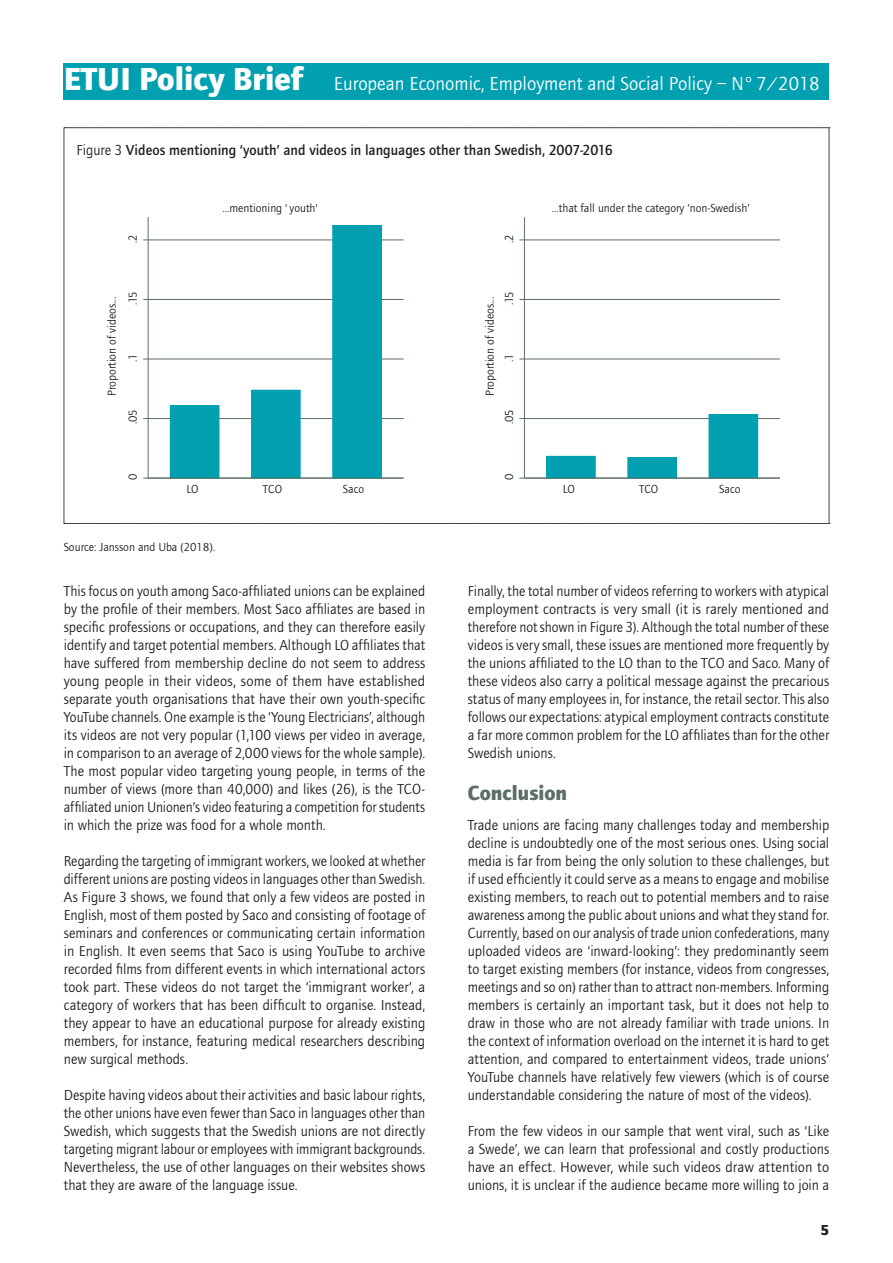
<style>
.page{position:relative;width:893px;height:1263px;background:#fff}
.page>*{position:absolute;margin:0;border:0;box-sizing:border-box;transform-origin:0 0}
.t1{font:700 21px "Foundry Journal";letter-spacing:-.005em;color:#5d6e65}
.t2{font:19.5px "Foundry Journal";color:#fff}
.t3{font:15px/18px "Foundry Journal";color:#231f20;text-align:justify;scale:.96 1}
.t4{font:15px/18px "Foundry Journal";color:#231f20;text-align:justify}
.t5{font:15px/18px "Foundry Journal";color:#231f20;text-align:justify;scale:.95 1}
.t6{font:500 15px "Foundry Journal";color:#231f20}
.t7{font:700 15px "Foundry Journal";color:#231f20}
.t8{font:12px "Foundry Journal";color:#231f20}
.s1{font-weight:700;font-size:33px}
.s2{font-weight:400}
</style>
<div class="page">
<div style="left:64px;top:64px;width:765px;height:36px;background:#00a0b0"></div>
<svg style="left:64px;top:127px;width:766px;height:397px"></svg>
<hr style="left:524px;top:478px;width:256px;height:1px;background:#5d6e65">
<h2 class="t2" style="left:64px;top:73px;width:758px"><span class="s1">ETUI Policy Brief</span> European Economic, Employment and Social Policy – N° 7/2018</h2>
<p class="t6" style="left:77px;top:141px;width:538px"><span class="s2">Figure 3</span> Videos mentioning ‘youth’ and videos in languages other than Swedish, 2007-2016</p>
<p class="t8" style="left:223px;top:202px;width:99px">...mentioning 'youth'</p>
<p class="t8" style="left:552px;top:202px;width:199px">...that fall under the category ‘non-Swedish’</p>
<p class="t8" style="left:126px;top:243px;width:10px;rotate:-90deg">.2</p>
<p class="t8" style="left:503px;top:243px;width:10px;rotate:-90deg">.2</p>
<p class="t8" style="left:105px;top:396px;width:100px;rotate:-90deg">Proportion of videos...</p>
<p class="t8" style="left:126px;top:305px;width:15px;rotate:-90deg">.15</p>
<p class="t8" style="left:126px;top:362px;width:10px;rotate:-90deg">.1</p>
<p class="t8" style="left:483px;top:396px;width:100px;rotate:-90deg">Proportion of videos...</p>
<p class="t8" style="left:503px;top:305px;width:15px;rotate:-90deg">.15</p>
<p class="t8" style="left:503px;top:362px;width:10px;rotate:-90deg">.1</p>
<p class="t8" style="left:126px;top:424px;width:17px;rotate:-90deg">.05</p>
<p class="t8" style="left:503px;top:424px;width:17px;rotate:-90deg">.05</p>
<p class="t8" style="left:126px;top:480px;width:8px;rotate:-90deg">0</p>
<p class="t8" style="left:503px;top:480px;width:8px;rotate:-90deg">0</p>
<p class="t8" style="left:186px;top:483px;width:14px">LO</p>
<p class="t8" style="left:263px;top:483px;width:21px">TCO</p>
<p class="t8" style="left:343px;top:483px;width:23px">Saco</p>
<p class="t8" style="left:563px;top:483px;width:14px">LO</p>
<p class="t8" style="left:639px;top:483px;width:21px">TCO</p>
<p class="t8" style="left:719px;top:483px;width:23px">Saco</p>
<p class="t8" style="left:64px;top:540px;width:153px">Source: Jansson and Uba (2018).</p>
<p class="t3" style="left:64px;top:582px;width:378px">This focus on youth among Saco-affiliated unions can be explained by the profile of their members. Most Saco affiliates are based in specific professions or occupations, and they can therefore easily identify and target potential members. Although LO affiliates that have suffered from membership decline do not seem to address young people in their videos, some of them have established separate youth organisations that have their own youth-specific YouTube channels. One example is the ‘Young Electricians’, although its videos are not very popular (1,100 views per video in average, in comparison to an average of 2,000 views for the whole sample).<br>The most popular video targeting young people, in terms of the number of views (more than 40,000) and likes (26), is the TCO&shy;affiliated union Unionen’s video featuring a competition for students in which the prize was food for a whole month.</p>
<p class="t5" style="left:64px;top:852px;width:382px">Regarding the targeting of immigrant workers, we looked at whether different unions are posting videos in languages other than Swedish.<br>As Figure 3 shows, we found that only a few videos are posted in English, most of them posted by Saco and consisting of footage of seminars and conferences or communicating certain information in English. It even seems that Saco is using YouTube to archive recorded films from different events in which international actors took part. These videos do not target the ‘immigrant worker’, a category of workers that has been difficult to organise. Instead, they appear to have an educational purpose for already existing members, for instance, featuring medical researchers describing new surgical methods.</p>
<p class="t3" style="left:64px;top:1086px;width:378px">Despite having videos about their activities and basic labour rights, the other unions have even fewer than Saco in languages other than Swedish, which suggests that the Swedish unions are not directly targeting migrant labour or employees with immigrant backgrounds.<br>Nevertheless, the use of other languages on their websites shows that they are aware of the language issue.</p>
<p class="t3" style="left:468px;top:582px;width:378px">Finally, the total number of videos referring to workers with atypical employment contracts is very small (it is rarely mentioned and therefore not shown in Figure 3). Although the total number of these videos is very small, these issues are mentioned more frequently by the unions affiliated to the LO than to the TCO and Saco. Many of these videos also carry a political message against the precarious status of many employees in, for instance, the retail sector. This also follows our expectations: atypical employment contracts constitute a far more common problem for the LO affiliates than for the other Swedish unions.</p>
<h1 class="t1" style="left:468px;top:780px;width:101px">Conclusion</h1>
<p class="t4" style="left:468px;top:816px;width:363px">Trade unions are facing many challenges today and membership decline is undoubtedly one of the most serious ones. Using social media is far from being the only solution to these challenges, but if used efficiently it could serve as a means to engage and mobilise existing members, to reach out to potential members and to raise awareness among the public about unions and what they stand for.<br>Currently, based on our analysis of trade union confederations, many uploaded videos are ‘inward-looking’: they predominantly seem to target existing members (for instance, videos from congresses, meetings and so on) rather than to attract non-members. Informing members is certainly an important task, but it does not help to draw in those who are not already familiar with trade unions. In the context of information overload on the internet it is hard to get attention, and compared to entertainment videos, trade unions’ YouTube channels have relatively few viewers (which is of course understandable considering the nature of most of the videos).</p>
<p class="t4" style="left:468px;top:1122px;width:363px">From the few videos in our sample that went viral, such as ‘Like a Swede’, we can learn that professional and costly productions have an effect. However, while such videos draw attention to unions, it is unclear if the audience became more willing to join a</p>
<p class="t7" style="left:820px;top:1221px;width:10px">5</p>
</div>
